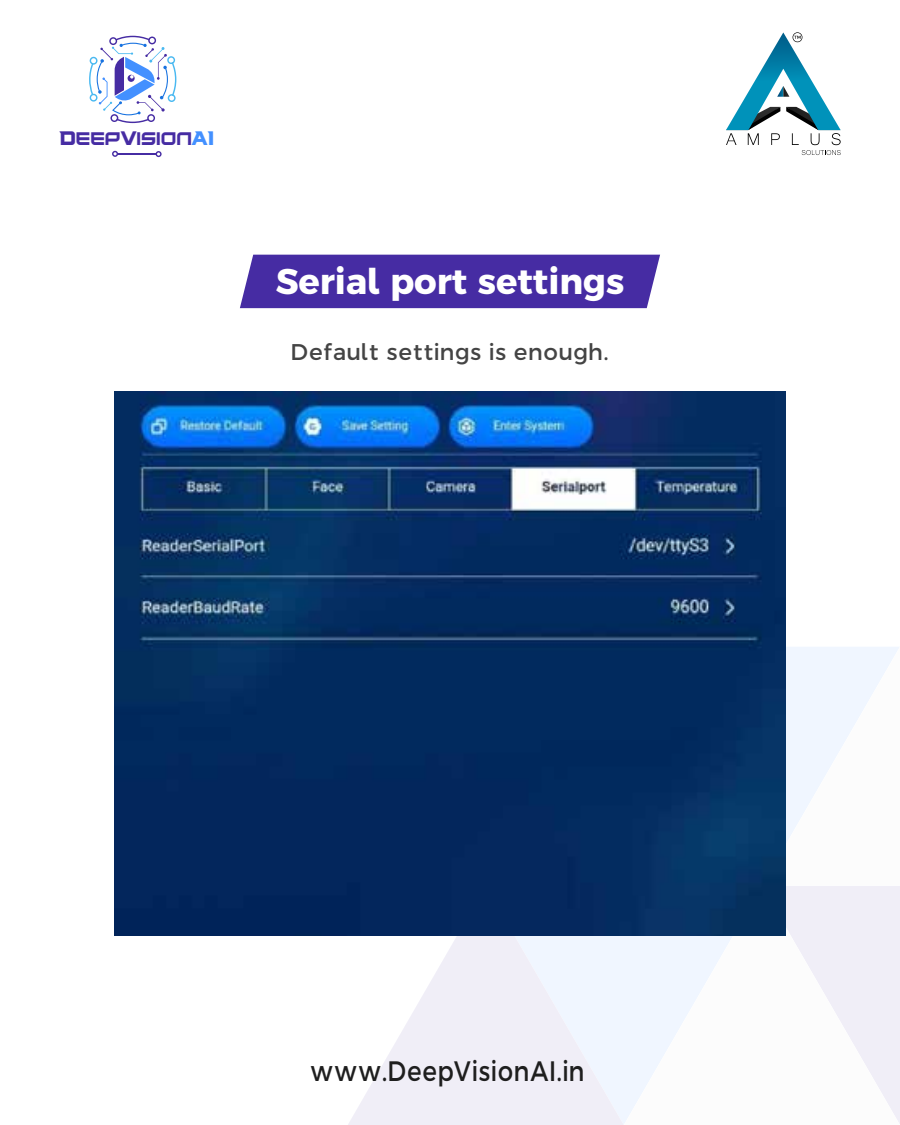
<style>
.page{position:relative;width:900px;height:1125px;background:#fff}
.page>*{position:absolute;margin:0;border:0;box-sizing:border-box;transform-origin:0 0}
.t1{font:700 35.32px "Argentum Sans";color:#fff}
.t2{font:28.12px "Argentum Sans";color:#1e1e1e;scale:.86 1}
.t3{font:22.72px "Argentum Sans";color:#444}
.t4{font:17.78px "United Kingdom";color:#462ca3}
.s1{font-family:"Poggers";font-weight:700}
.s2{font-family:"Poggers";font-weight:700;color:#4390ff}
</style>
<div class="page">
<svg style="left:624px;top:936px;width:108px;height:187px;fill:#f0f6ff"></svg>
<svg style="left:348px;top:936px;width:276px;height:189px;fill:#f0eef7"></svg>
<svg style="left:786px;top:647px;width:114px;height:477px"></svg>
<div style="left:240px;top:255px;width:420px;height:53px;background:#462ca3"></div>
<img style="left:114px;top:391px;width:672px;height:545px">
<svg style="left:89px;top:36px;width:87px;height:87px"></svg>
<hr style="left:117px;top:153px;width:40px;height:2px;background:#462ca3">
<svg style="left:156px;top:151px;width:6px;height:6px"></svg>
<svg style="left:112px;top:151px;width:6px;height:6px"></svg>
<svg style="left:726px;top:32px;width:115px;height:123px"></svg>
<p class="t4" style="left:59px;top:129px;width:157px"><span class="s1">D</span>EEP<span class="s1">V</span>ISION<span class="s2">AI</span></p>
<h1 class="t1" style="left:276px;top:253px;width:350px">Serial port settings</h1>
<p class="t3" style="left:291px;top:333px;width:320px">Default settings is enough.</p>
<p class="t2" style="left:310px;top:1049px;width:321px">www.DeepVisionAI.in</p>
</div>
